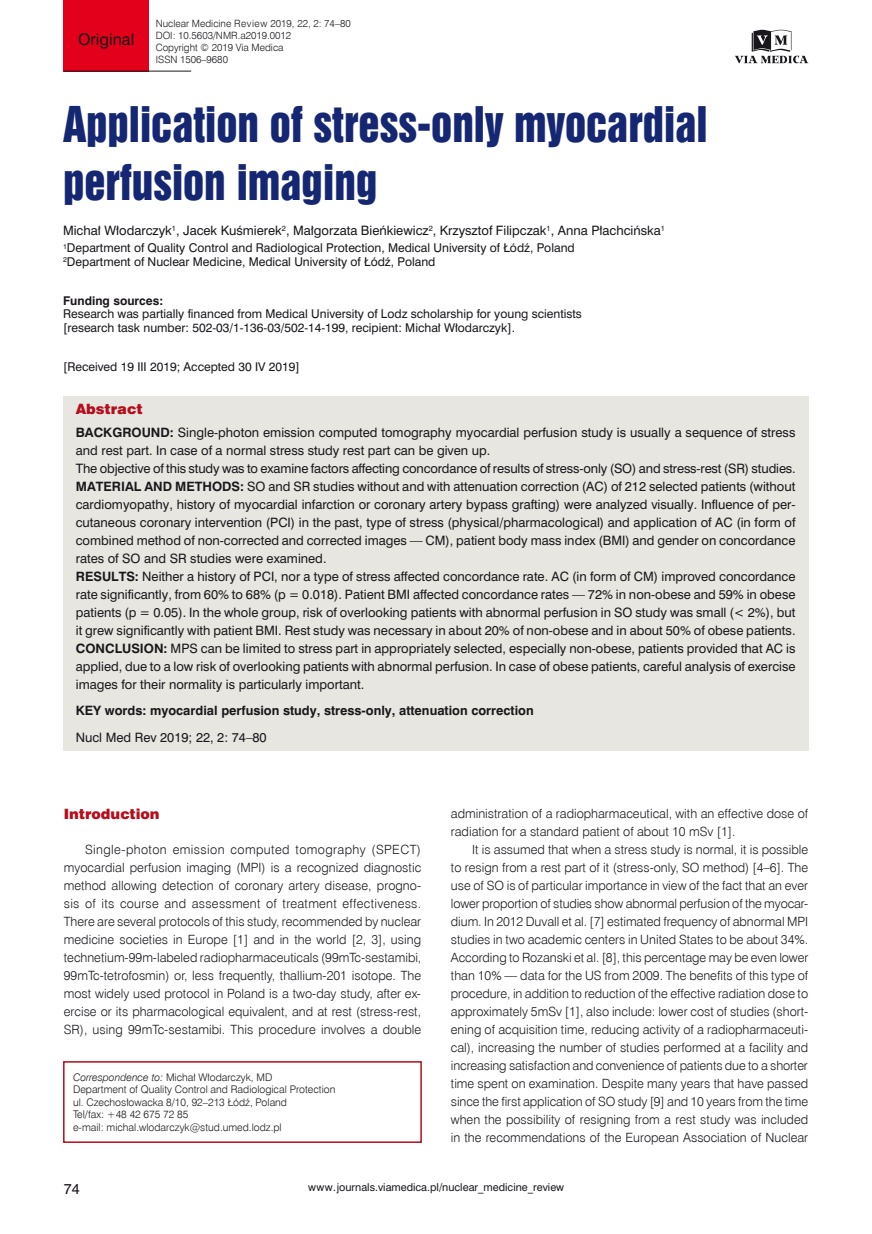
<style>
.page{position:relative;width:872px;height:1234px;background:#fff}
.page>*{position:absolute;margin:0;border:0;box-sizing:border-box;transform-origin:0 0}
.t1{font:45px/57px "Swis 921 EU";color:#152773;scale:.96 1}
.t2{font:15px "Swis 721 PL";color:#1a171c}
.t3{font:14.25px "Swis 721 Blk EU";color:#b60d1c}
.t4{font:13.5px "Swis 721 PL";color:#1a171c}
.t5{font:12.75px/18px "Swis 721 Lt EU";color:#1a171c;text-align:justify}
.t6{font:12px/18px "Swis 721 PL";color:#1a171c}
.t7{font:700 12px "Swis 721 PL";color:#1a171c}
.t8{font:11.25px/13.5px "Swis 721 PL";color:#1a171c}
.t9{font:700 11.25px "Swis 721 PL";color:#1a171c}
.t10{font:10.5px/12.6px "Swis 721 Lt EU";color:#1a171c}
.t11{font:10.05px/12px "Swis 721 Lt EU";color:#1a171c}
.t12{font:10.05px "Swis 721 PL";color:#1a171c}
.s1{font-weight:700}
.s2{font-style:italic}
</style>
<div class="page">
<div style="left:64px;top:0;width:85px;height:71px;background:#e2001a"></div>
<hr style="left:64px;top:71px;width:127px;height:1px;background:#1a171c">
<svg style="left:735px;top:30px;width:73px;height:34px"></svg>
<div style="left:63px;top:1060px;width:359px;height:82px;border:2px solid #b60d1c"></div>
<div style="left:63px;top:395px;width:745px;height:355px;background:#e7e6e1"></div>
<p class="t2" style="left:78px;top:29px;width:58px">Original</p>
<p class="t11" style="left:156px;top:18px;width:196px">Nuclear Medicine Review 2019, 22, 2: 74–80<br>DOI: 10.5603/NMR.a2019.0012<br>Copyright © 2019 Via Medica<br>ISSN 1506–9680</p>
<h1 class="t1" style="left:63px;top:96px;width:673px">Application of stress-only myocardial perfusion imaging</h1>
<p class="t6" style="left:63px;top:221px;width:603px">Michał Włodarczyk<sup>1</sup>, Jacek Kuśmierek<sup>2</sup>, Małgorzata Bieńkiewicz<sup>2</sup>, Krzysztof Filipczak<sup>1</sup>, Anna Płachcińska<sup>1</sup></p>
<p class="t8" style="left:63px;top:241px;width:513px"><sup>1</sup>Department of Quality Control and Radiological Protection, Medical University of Łódź, Poland<br><sup>2</sup>Department of Nuclear Medicine, Medical University of Łódź, Poland</p>
<p class="t9" style="left:63px;top:293px;width:101px">Funding sources:</p>
<p class="t8" style="left:63px;top:307px;width:520px">Research was partially financed from Medical University of Lodz scholarship for young scientists [research task number: 502-03/1-136-03/502-14-199, recipient: Michał Włodarczyk].</p>
<p class="t8" style="left:63px;top:359px;width:238px">[Received 19 III 2019; Accepted 30 IV 2019]</p>
<p class="t3" style="left:76px;top:400px;width:68px">Abstract</p>
<p class="t6" style="left:76px;top:423px;width:721px"><span class="s1">Background:</span> Single-photon emission computed tomography myocardial perfusion study is usually a sequence of stress and rest part. In case of a normal stress study rest part can be given up.<br>The objective of this study was to examine factors affecting concordance of results of stress-only (SO) and stress-rest (SR) studies.<br><span class="s1">Material and m ethods:</span> SO and SR studies without and with attenuation correction (AC) of 212 selected patients (without cardiomyopathy, history of myocardial infarction or coronary artery bypass grafting) were analyzed visually. Influence of per&shy;cutaneous coronary intervention (PCI) in the past, type of stress (physical/pharmacological) and application of AC (in form of combined method of non-corrected and corrected images — CM), patient body mass index (BMI) and gender on concordance rates of SO and SR studies were examined.<br><span class="s1">Results:</span> Neither a history of PCI, nor a type of stress affected concordance rate. AC (in form of CM) improved concordance rate significantly, from 60% to 68% (p = 0.018). Patient BMI affected concordance rates — 72% in non-obese and 59% in obese patients (p = 0.05). In the whole group, risk of overlooking patients with abnormal perfusion in SO study was small (&lt; 2%), but it grew significantly with patient BMI. Rest study was necessary in about 20% of non-obese and in about 50% of obese patients.<br><span class="s1">Conclusion:</span> MPS can be limited to stress part in appropriately selected, especially non-obese, patients provided that AC is applied, due to a low risk of overlooking patients with abnormal perfusion. In case of obese patients, careful analysis of exercise images for their normality is particularly important.</p>
<p class="t7" style="left:76px;top:702px;width:459px">Key words: myocardial perfusion study, stress-only, attenuation correction</p>
<p class="t6" style="left:76px;top:728px;width:192px">Nucl Med Rev 2019; 22, 2: 74–80</p>
<p class="t3" style="left:64px;top:804px;width:97px">Introduction</p>
<p class="t5" style="left:64px;top:840px;width:359px;text-indent:21px">Single-photon emission computed tomography (SPECT) myocardial perfusion imaging (MPI) is a recognized diagnostic method allowing detection of coronary artery disease, progno&shy;sis of its course and assessment of treatment effectiveness.<br>There are several protocols of this study, recommended by nuclear medicine societies in Europe [1] and in the world [2, 3], using technetium-99m-labeled radiopharmaceuticals (99mTc-sestamibi, 99mTc-tetrofosmin) or, less frequently, thallium-201 isotope. The most widely used protocol in Poland is a two-day study, after ex&shy;ercise or its pharmacological equivalent, and at rest (stress-rest, SR), using 99mTc-sestamibi. This procedure involves a double</p>
<p class="t10" style="left:73px;top:1070px;width:264px"><span class="s2">Correspondence to:</span> Michał Włodarczyk, MD<br>Department of Quality Control and Radiological Protection ul. Czechosłowacka 8/10, 92–213 Łódź, Poland<br>Tel/fax: +48 42 675 72 85<br>e-mail: michal.wlodarczyk@stud.umed.lodz.pl</p>
<p class="t5" style="left:451px;top:804px;width:359px">administration of a radiopharmaceutical, with an effective dose of radiation for a standard patient of about 10 mSv [1].</p>
<p class="t5" style="left:451px;top:840px;width:359px;text-indent:21px">It is assumed that when a stress study is normal, it is possible to resign from a rest part of it (stress-only, SO method) [4–6]. The use of SO is of particular importance in view of the fact that an ever lower proportion of studies show abnormal perfusion of the myocar&shy;dium. In 2012 Duvall et al. [7] estimated frequency of abnormal MPI studies in two academic centers in United States to be about 34%.<br>According to Rozanski et al. [8], this percentage may be even lower than 10% — data for the US from 2009. The benefits of this type of procedure, in addition to reduction of the effective radiation dose to approximately 5mSv [1], also include: lower cost of studies (short&shy;ening of acquisition time, reducing activity of a radiopharmaceuti&shy;cal), increasing the number of studies performed at a facility and increasing satisfaction and convenience of patients due to a shorter time spent on examination. Despite many years that have passed since the first application of SO study [9] and 10 years from the time when the possibility of resigning from a rest study was included in the recommendations of the European Association of Nuclear</p>
<p class="t4" style="left:64px;top:1179px;width:17px">74</p>
<p class="t12" style="left:308px;top:1180px;width:258px">www.journals.viamedica.pl/nuclear_medicine_review</p>
</div>
